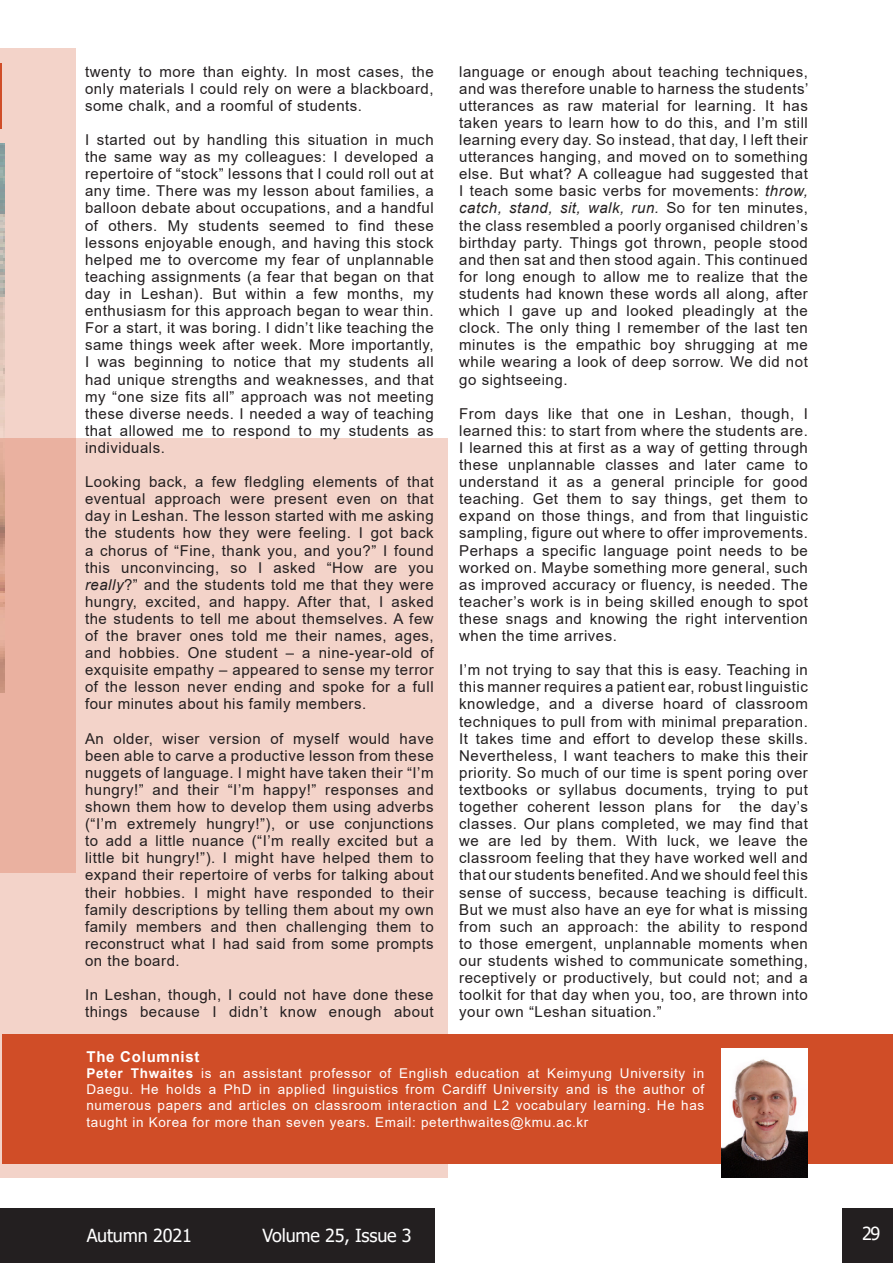
<style>
.page{position:relative;width:893px;height:1263px;background:#fff}
.page>*{position:absolute;margin:0;border:0;box-sizing:border-box;transform-origin:0 0}
.t1{font:18px "Tahoma";letter-spacing:-.01em;color:#fff}
.t2{font:15px/17.1px "Arial";letter-spacing:.035em;color:#231f20;text-align:justify}
.t3{font:700 15px "Arial";letter-spacing:.05em;color:#fff}
.t4{font:13.5px/16.2px "Arial";letter-spacing:.05em;color:#fff;text-align:justify}
.s1{font-style:italic}
.s2{font-weight:700}
</style>
<div class="page">
<div style="left:1px;top:1208px;width:434px;height:55px;background:#231f20"></div>
<div style="left:842px;top:1208px;width:51px;height:55px;background:#231f20"></div>
<hr style="left:0;top:1208px;width:1px;height:55px;background:#231f20">
<div style="left:0;top:48px;width:76px;height:825px;background:#f3d3c9"></div>
<img style="left:0;top:143px;width:4px;height:285px">
<svg style="left:0;top:438px;width:448px;height:740px;fill:#f3d3c9"></svg>
<div style="left:2px;top:1034px;width:891px;height:130px;background:#d04d27"></div>
<hr style="left:0;top:64px;width:1px;height:65px;background:#d04d27">
<img style="left:721px;top:1049px;width:86px;height:128px">
<p class="t2" style="left:85px;top:63px;width:350px">twenty to more than eighty. In most cases, the only materials I could rely on were a blackboard, some chalk, and a roomful of students.</p>
<p class="t2" style="left:85px;top:131px;width:350px">I started out by handling this situation in much the same way as my colleagues: I developed a repertoire of “stock” lessons that I could roll out at any time. There was my lesson about families, a balloon debate about occupations, and a handful of others. My students seemed to find these lessons enjoyable enough, and having this stock helped me to overcome my fear of unplannable teaching assignments (a fear that began on that day in Leshan). But within a few months, my enthusiasm for this approach began to wear thin.<br>For a start, it was boring. I didn’t like teaching the same things week after week. More importantly, I was beginning to notice that my students all had unique strengths and weaknesses, and that my “one size fits all” approach was not meeting these diverse needs. I needed a way of teaching that allowed me to respond to my students as individuals.</p>
<p class="t2" style="left:85px;top:473px;width:350px">Looking back, a few fledgling elements of that eventual approach were present even on that day in Leshan. The lesson started with me asking the students how they were feeling. I got back a chorus of “Fine, thank you, and you?” I found this unconvincing, so I asked “How are you <span class="s1">really</span>?” and the students told me that they were hungry, excited, and happy. After that, I asked the students to tell me about themselves. A few of the braver ones told me their names, ages, and hobbies. One student – a nine-year-old of exquisite empathy – appeared to sense my terror of the lesson never ending and spoke for a full four minutes about his family members.</p>
<p class="t2" style="left:85px;top:730px;width:350px">An older, wiser version of myself would have been able to carve a productive lesson from these nuggets of language. I might have taken their “I’m hungry!” and their “I’m happy!” responses and shown them how to develop them using adverbs (“I’m extremely hungry!”), or use conjunctions to add a little nuance (“I’m really excited but a little bit hungry!”). I might have helped them to expand their repertoire of verbs for talking about their hobbies. I might have responded to their family descriptions by telling them about my own family members and then challenging them to reconstruct what I had said from some prompts on the board.</p>
<p class="t2" style="left:85px;top:986px;width:350px">In Leshan, though, I could not have done these things because I didn’t know enough about</p>
<p class="t2" style="left:459px;top:63px;width:351px">language or enough about teaching techniques, and was therefore unable to harness the students’ utterances as raw material for learning. It has taken years to learn how to do this, and I’m still learning every day. So instead, that day, I left their utterances hanging, and moved on to something else. But what? A colleague had suggested that I teach some basic verbs for movements: <span class="s1">throw, catch, stand, sit, walk, run.</span> So for ten minutes, the class resembled a poorly organised children’s birthday party. Things got thrown, people stood and then sat and then stood again. This continued for long enough to allow me to realize that the students had known these words all along, after which I gave up and looked pleadingly at the clock. The only thing I remember of the last ten minutes is the empathic boy shrugging at me while wearing a look of deep sorrow. We did not go sightseeing.</p>
<p class="t2" style="left:459px;top:405px;width:350px">From days like that one in Leshan, though, I learned this: to start from where the students are.<br>I learned this at first as a way of getting through these unplannable classes and later came to understand it as a general principle for good teaching. Get them to say things, get them to expand on those things, and from that linguistic sampling, figure out where to offer improvements.<br>Perhaps a specific language point needs to be worked on. Maybe something more general, such as improved accuracy or fluency, is needed. The teacher’s work is in being skilled enough to spot these snags and knowing the right intervention when the time arrives.</p>
<p class="t2" style="left:459px;top:661px;width:350px">I’m not trying to say that this is easy. Teaching in this manner requires a patient ear, robust linguistic knowledge, and a diverse hoard of classroom techniques to pull from with minimal preparation.<br>It takes time and effort to develop these skills.<br>Nevertheless, I want teachers to make this their priority. So much of our time is spent poring over textbooks or syllabus documents, trying to put together coherent lesson plans for the day’s classes. Our plans completed, we may find that we are led by them. With luck, we leave the classroom feeling that they have worked well and that our students benefited. And we should feel this sense of success, because teaching is difficult.<br>But we must also have an eye for what is missing from such an approach: the ability to respond to those emergent, unplannable moments when our students wished to communicate something, receptively or productively, but could not; and a toolkit for that day when you, too, are thrown into your own “Leshan situation.”</p>
<p class="t3" style="left:86px;top:1046px;width:115px">The Columnist</p>
<p class="t4" style="left:86px;top:1065px;width:619px"><span class="s2">Peter Thwaites</span> is an assistant professor of English education at Keimyung University in Daegu. He holds a PhD in applied linguistics from Cardiff University and is the author of numerous papers and articles on classroom interaction and L2 vocabulary learning. He has taught in Korea for more than seven years. Email: peterthwaites@kmu.ac.kr</p>
<p class="t1" style="left:87px;top:1223px;width:107px">Autumn 2021</p>
<p class="t1" style="left:262px;top:1223px;width:151px">Volume 25, Issue 3</p>
<p class="t1" style="left:862px;top:1221px;width:20px">29</p>
</div>
